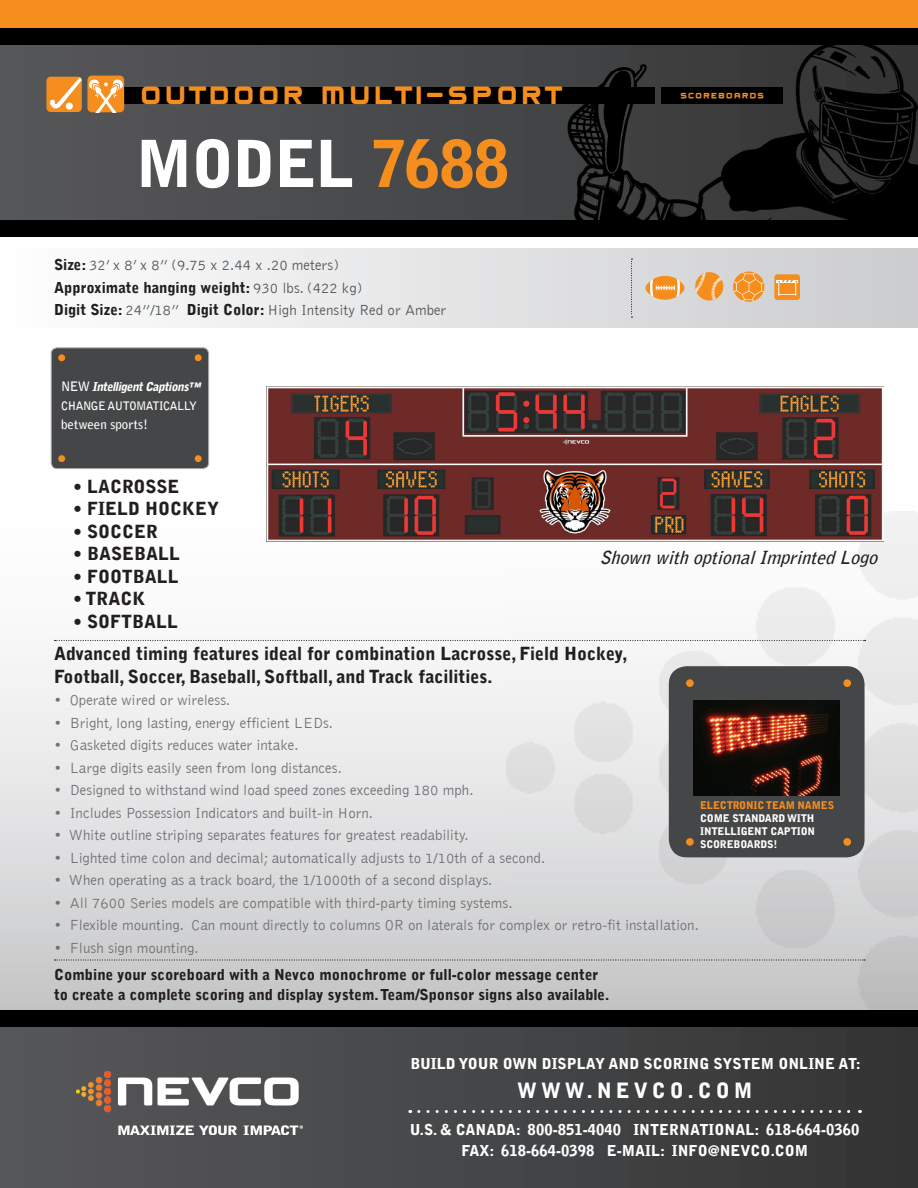
<style>
.page{position:relative;width:918px;height:1188px;background:#fff}
.page>*{position:absolute;margin:0;border:0;box-sizing:border-box;transform-origin:0 0}
.t1{font:900 64.2px "Bell Gothic";letter-spacing:-.02em;color:#fff}
.t2{font:45px "Mayo Dingbats One";color:#f68e1e}
.t3{font:900 21px "Bell Gothic";letter-spacing:.19em;color:#fff}
.Head_before_bullets{font:900 18px "Bell Gothic";color:#231f20}
.t4{font:italic 700 18px "Bell Gothic";color:#231f20}
.Bullets{font:300 15px "Bell Gothic";color:#717275}
.Centered_bold__botto{font:900 15px/19.5px "Bell Gothic";color:#231f20}
.t5{font:900 15px/21px "Bell Gothic";color:#fff;text-align:center}
.Size_info{font:300 15px "Bell Gothic";color:#57585a}
.Size_info-2{font:900 15px "Bell Gothic";color:#231f20}
.t6{font:700 12.9px "Bell Gothic";color:#fff}
.t7{font:italic 900 12.15px "Bell Gothic";color:#fff}
.t8{font:700 11.7px "Bell Gothic";letter-spacing:-.04em;color:#fff}
.t9{font:900 10.5px/12.8px "Bell Gothic";letter-spacing:-.02em;color:#fff}
.s1{color:#f68e1e}
.s2{font-weight:900;color:#231f20}
.s3{font-weight:300;color:#57585a}
.s4{font-weight:700;font-style:normal;font-size:12.9px}
</style>
<div class="page">
<div style="left:0;top:32px;width:918px;height:194px;background:#4c4d4e"></div>
<div style="left:0;top:220px;width:918px;height:17px;background:#000"></div>
<div style="left:0;top:482px;width:918px;height:534px;background:linear-gradient(to bottom,#fff,#c9cacb)"></div>
<img style="left:506px;top:512px;width:412px;height:498px">
<div style="left:0;top:248px;width:918px;height:80px;background:linear-gradient(to right,#fdfefe,#cbccce)"></div>
<div style="left:111px;top:87px;width:544px;height:16px;background:#000"></div>
<div style="left:0;top:1021px;width:918px;height:167px;background:linear-gradient(to right,#57585a,#343435)"></div>
<div style="left:0;top:1010px;width:918px;height:17px;background:#000"></div>
<svg style="left:419px;top:1110px;width:442px;height:3px"></svg>
<img style="left:77px;top:1072px;width:226px;height:63px">
<svg style="left:631px;top:259px;width:2px;height:59px"></svg>
<svg style="left:55px;top:959px;width:810px;height:2px;background:#a9a9aa"></svg>
<svg style="left:55px;top:640px;width:811px;height:1px"></svg>
<div style="left:51px;top:348px;width:158px;height:121px;background:#454647;border-radius:6px"></div>
<div style="left:51px;top:347px;width:158px;height:122px;border:1px solid #aaabaf;border-radius:6px"></div>
<div style="left:58px;top:354px;width:7px;height:7px;background:#f68e1e;border-radius:50%"></div>
<div style="left:195px;top:354px;width:7px;height:7px;background:#f68e1e;border-radius:50%"></div>
<div style="left:58px;top:455px;width:7px;height:7px;background:#f68e1e;border-radius:50%"></div>
<div style="left:195px;top:455px;width:7px;height:7px;background:#f68e1e;border-radius:50%"></div>
<div style="left:669px;top:666px;width:196px;height:191px;background:#454647;border-radius:18px"></div>
<div style="left:686px;top:679px;width:8px;height:8px;background:#f68e1e;border-radius:50%"></div>
<div style="left:843px;top:679px;width:8px;height:8px;background:#f68e1e;border-radius:50%"></div>
<div style="left:686px;top:838px;width:8px;height:8px;background:#f68e1e;border-radius:50%"></div>
<div style="left:843px;top:838px;width:8px;height:8px;background:#f68e1e;border-radius:50%"></div>
<img style="left:694px;top:701px;width:146px;height:94px">
<svg style="left:695px;top:272px;width:28px;height:29px"></svg>
<svg style="left:695px;top:273px;width:27px;height:27px"></svg>
<div style="left:87px;top:76px;width:37px;height:36px;background:#f68e1e;border-radius:4px"></div>
<svg style="left:89px;top:79px;width:34px;height:34px"></svg>
<div style="left:46px;top:77px;width:36px;height:35px;background:#f68e1e;border-radius:4px"></div>
<svg style="left:50px;top:77px;width:32px;height:33px"></svg>
<svg style="left:733px;top:272px;width:31px;height:30px"></svg>
<svg style="left:734px;top:272px;width:30px;height:29px"></svg>
<svg style="left:645px;top:276px;width:40px;height:24px"></svg>
<div style="left:774px;top:274px;width:26px;height:26px;background:#f68e1e;border-radius:3px"></div>
<hr style="left:777px;top:280px;width:21px;height:2px;background:#fff">
<svg style="left:778px;top:280px;width:19px;height:16px"></svg>
<div style="left:0;top:0;width:918px;height:33px;background:#f68e1e"></div>
<div style="left:0;top:28px;width:918px;height:17px;background:#000"></div>
<img style="left:566px;top:45px;width:352px;height:175px">
<img style="left:267px;top:387px;width:616px;height:154px">
<svg style="left:211px;top:103px;width:17px;height:1px"></svg>
<svg style="left:285px;top:103px;width:17px;height:1px"></svg>
<svg style="left:323px;top:103px;width:21px;height:1px"></svg>
<svg style="left:474px;top:103px;width:17px;height:1px"></svg>
<svg style="left:523px;top:103px;width:17px;height:1px"></svg>
<svg style="left:681px;top:92px;width:83px;height:6px"></svg>
<p class="t2" style="left:138px;top:67px;width:144px">□◆▼ □□</p>
<p class="t2" style="left:347px;top:67px;width:217px">◆●▼ ▲□▼</p>
<p class="t1" style="left:135px;top:127px;width:375px">MODEL <span class="s1">7688</span></p>
<p class="Size_info" style="left:54px;top:257px;width:287px"><span class="s2">Size:</span> 32’ x 8’ x 8” (9.75 x 2.44 x .20 meters)</p>
<p class="Size_info-2" style="left:54px;top:279px;width:310px">Approximate hanging weight: <span class="s3">930 lbs. (422 kg)</span></p>
<p class="Size_info" style="left:54px;top:302px;width:394px"><span class="s2">Digit Size:</span> 24”/18” <span class="s2">Digit Color:</span> High Intensity Red or Amber</p>
<p class="t7" style="left:61px;top:379px;width:144px"><span class="s4">N E W</span> IntelligentCaptions™</p>
<p class="t8" style="left:61px;top:399px;width:137px">CHANGE AUTOMATICALLY</p>
<p class="t6" style="left:61px;top:417px;width:89px">between sports!</p>
<p class="Head_before_bullets" style="left:73px;top:476px;width:108px">• LACROSSE</p>
<p class="Head_before_bullets" style="left:73px;top:498px;width:147px">• FIELD HOCKEY</p>
<p class="Head_before_bullets" style="left:73px;top:521px;width:86px">• SOCCER</p>
<p class="Head_before_bullets" style="left:73px;top:543px;width:108px">• BASEBALL</p>
<p class="Head_before_bullets" style="left:73px;top:566px;width:107px">• FOOTBALL</p>
<p class="Head_before_bullets" style="left:73px;top:588px;width:74px">• TRACK</p>
<p class="Head_before_bullets" style="left:73px;top:611px;width:106px">• SOFTBALL</p>
<p class="t4" style="left:599px;top:547px;width:285px">ShownwithoptionalImprintedLogo</p>
<p class="Head_before_bullets" style="left:54px;top:644px;width:575px">Advanced timing features ideal for combination Lacrosse, Field Hockey,</p>
<p class="Head_before_bullets" style="left:54px;top:666px;width:440px">Football, Soccer, Baseball, Softball, and Track facilities.</p>
<p class="Bullets" style="left:54px;top:693px;width:178px">• Operate wired or wireless.</p>
<p class="Bullets" style="left:54px;top:715px;width:281px">• Bright, long lasting, energy efficient LEDs.</p>
<p class="Bullets" style="left:54px;top:738px;width:246px">• Gasketed digits reduces water intake.</p>
<p class="Bullets" style="left:54px;top:760px;width:289px">• Large digits easily seen from long distances.</p>
<p class="Bullets" style="left:54px;top:783px;width:421px">• Designed to withstand wind load speed zones exceeding 180 mph.</p>
<p class="Bullets" style="left:54px;top:805px;width:321px">• Includes Possession Indicators and built-in Horn.</p>
<p class="Bullets" style="left:54px;top:828px;width:416px">• White outline striping separates features for greatest readability.</p>
<p class="Bullets" style="left:54px;top:850px;width:493px">• Lighted time colon and decimal; automatically adjusts to 1/10th of a second.</p>
<p class="Bullets" style="left:54px;top:873px;width:440px">• When operating as a track board, the 1/1000th of a second displays.</p>
<p class="Bullets" style="left:54px;top:895px;width:460px">• All 7600 Series models are compatible with third-party timing systems.</p>
<p class="Bullets" style="left:54px;top:918px;width:646px">• Flexible mounting. Can mount directly to columns OR on laterals for complex or retro-fit installation.</p>
<p class="Bullets" style="left:54px;top:940px;width:146px">• Flush sign mounting.</p>
<p class="t9" style="left:700px;top:799px;width:135px"><span class="s1">ELECTRONIC TEAM NAMES<br></span>COME STANDARD WITH<br>INTELLIGENT CAPTION<br>SCOREBOARDS!</p>
<p class="Centered_bold__botto" style="left:54px;top:965px;width:557px">Combine your scoreboard with a Nevco monochrome or full-color message center to create a complete scoring and display system. Team/Sponsor signs also available.</p>
<p class="t5" style="left:410px;top:1054px;width:452px">BUILD YOUR OWN DISPLAY AND SCORING SYSTEM ONLINE AT:</p>
<h3 class="t3" style="left:517px;top:1078px;width:237px">WWW.NEVCO.COM</h3>
<p class="t5" style="left:410px;top:1120px;width:451px">U.S. &amp; CANADA: 800-851-4040 INTERNATIONAL: 618-664-0360<br>FAX: 618-664-0398 E-MAIL: INFO@NEVCO.COM</p>
</div>
